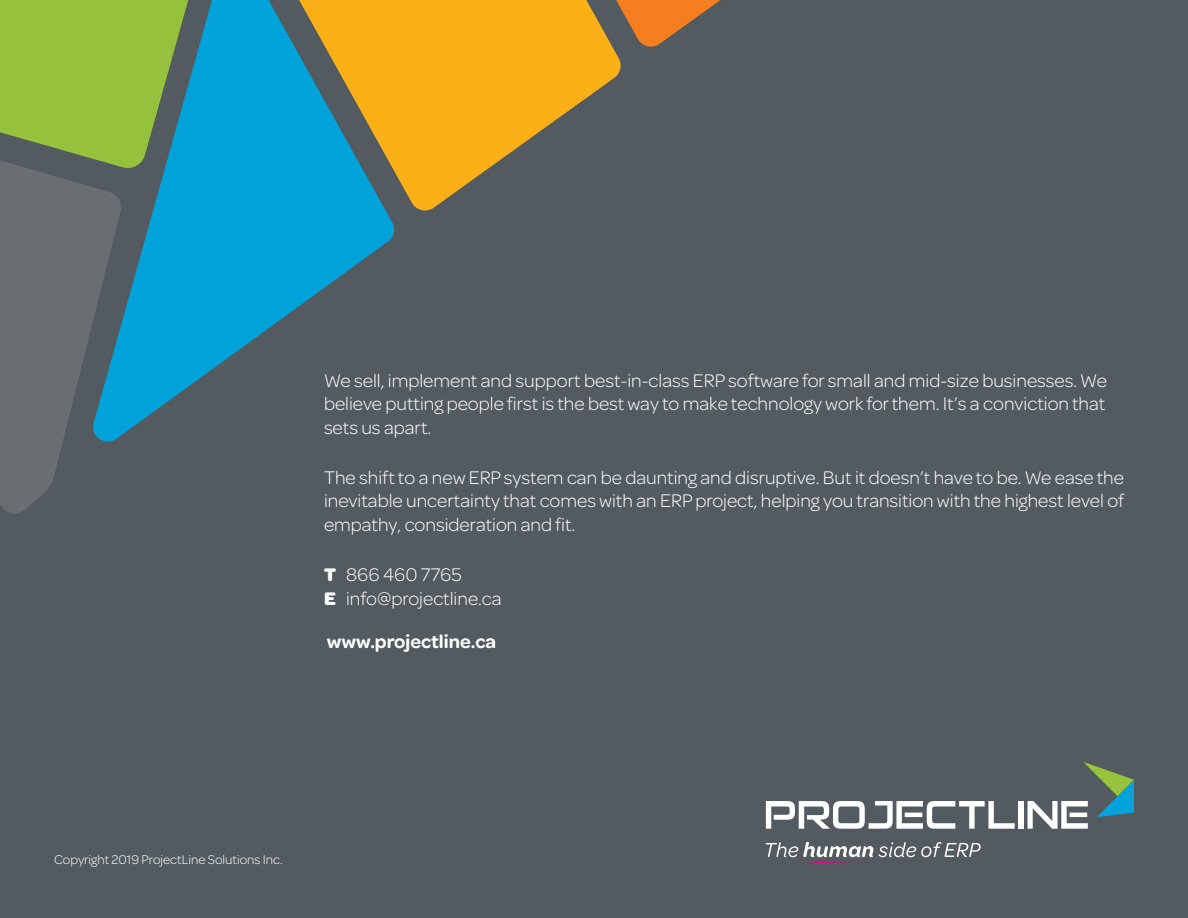
<style>
.page{position:relative;width:1188px;height:918px;background:#545b60}
.page>*{position:absolute;margin:0;border:0;box-sizing:border-box;transform-origin:0 0}
.t1{font:300 19.5px/23.4px "Omnes";color:#fff;text-align:justify}
.t2{font:600 19.5px "Omnes";color:#fff}
.t3{font:300 13.5px "Omnes";color:#fff}
.s1{font-weight:700}
</style>
<div class="page">
<svg style="left:396px;top:0;width:225px;height:211px;fill:#fbb017"></svg>
<svg style="left:0;top:0;width:90px;height:158px"></svg>
<svg style="left:616px;top:0;width:105px;height:49px"></svg>
<svg style="left:90px;top:0;width:306px;height:434px;fill:#00a3d9"></svg>
<svg style="left:0;top:160px;width:123px;height:353px;fill:#6a6d72"></svg>
<div style="left:1018px;top:801px;width:6px;height:28px;background:#fff"></div>
<svg style="left:1028px;top:762px;width:106px;height:67px"></svg>
<svg style="left:766px;top:801px;width:249px;height:28px"></svg>
<svg style="left:766px;top:842px;width:215px;height:22px"></svg>
<p class="t1" style="left:324px;top:368px;width:784px">We sell, implement and support best-in-class ERP software for small and mid-size businesses. We believe putting people first is the best way to make technology work for them. It’s a conviction that sets us apart.</p>
<p class="t1" style="left:324px;top:465px;width:802px">The shift to a new ERP system can be daunting and disruptive. But it doesn’t have to be. We ease the inevitable uncertainty that comes with an ERP project, helping you transition with the highest level of empathy, consideration and fit.</p>
<p class="t1" style="left:324px;top:562px;width:179px"><span class="s1">T</span> 866 460 7765<br><span class="s1">E</span> info@projectline.ca</p>
<p class="t2" style="left:327px;top:628px;width:171px">www.projectline.ca</p>
<p class="t3" style="left:54px;top:851px;width:230px">Copyright 2019 ProjectLine Solutions Inc.</p>
</div>
